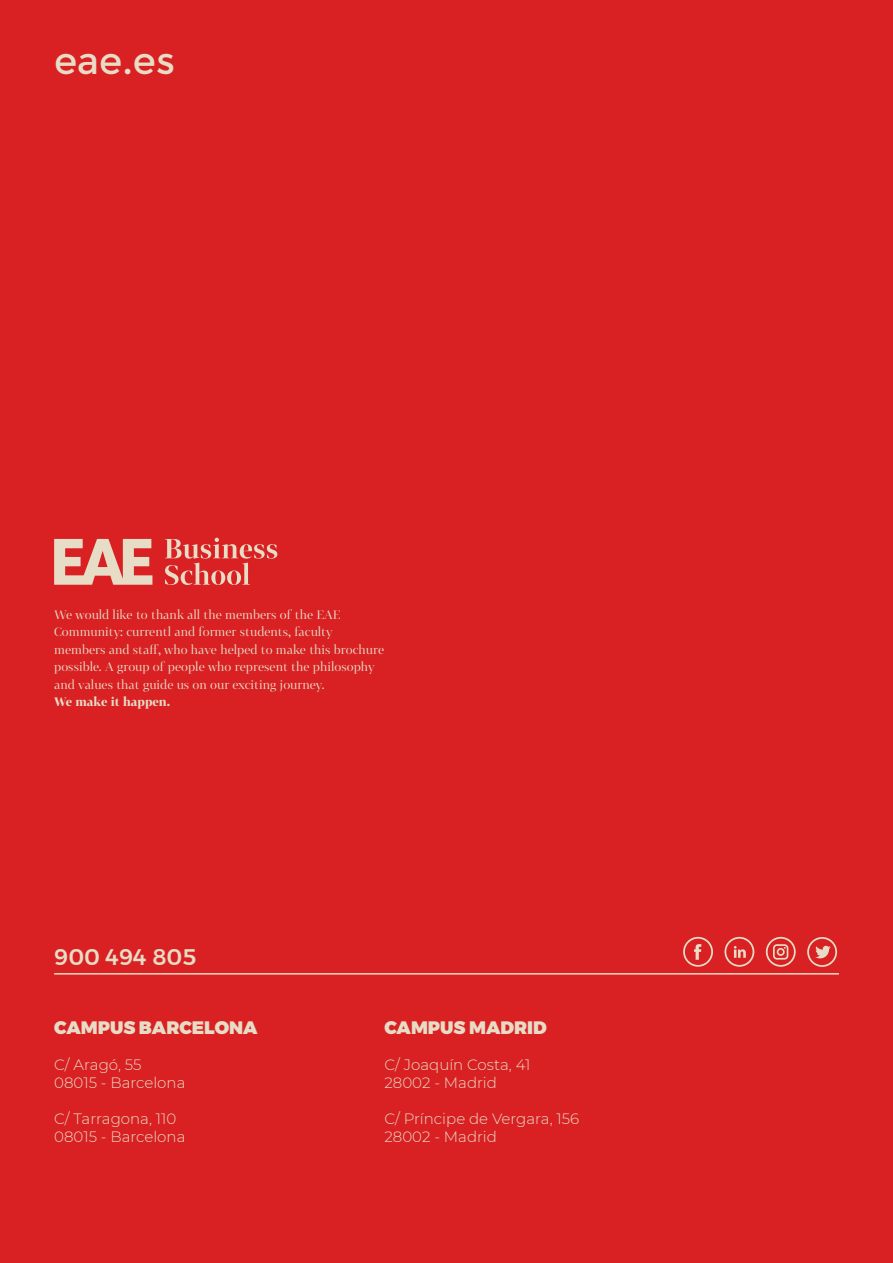
<style>
.page{position:relative;width:893px;height:1263px;background:#d92023}
.page>*{position:absolute;margin:0;border:0;box-sizing:border-box;transform-origin:0 0}
.t1{font:37.5px "Montserrat";color:#e7dcc6}
.t2{font:500 22.5px "Montserrat";color:#e7dcc6}
.t3{font:900 18px "Montserrat";color:#e7dcc6}
.t4{font:300 15px/18px "Montserrat";color:#e7dcc6}
.t5{font:12px/17.4px "Tabac G1";color:#e7dcc6}
.t6{font:700 12px "Tabac G1";color:#e7dcc6}
</style>
<div class="page">
<hr style="left:54px;top:973px;width:785px;height:1px;background:#e7dcc6">
<svg style="left:165px;top:538px;width:112px;height:47px"></svg>
<svg style="left:54px;top:539px;width:98px;height:46px"></svg>
<svg style="left:683px;top:937px;width:30px;height:30px"></svg>
<svg style="left:807px;top:937px;width:30px;height:30px"></svg>
<svg style="left:766px;top:937px;width:30px;height:30px"></svg>
<svg style="left:724px;top:937px;width:30px;height:30px"></svg>
<h1 class="t1" style="left:54px;top:39px;width:123px">eae.es</h1>
<p class="t5" style="left:54px;top:606px;width:331px">We would like to thank all the members of the EAE Community: currentl and former students, faculty members and staff, who have helped to make this brochure possible. A group of people who represent the philosophy and values that guide us on our exciting journey.</p>
<p class="t6" style="left:54px;top:694px;width:117px">We make it happen.</p>
<h2 class="t2" style="left:54px;top:940px;width:144px">900 494 805</h2>
<h3 class="t3" style="left:54px;top:1013px;width:205px">CAMPUS BARCELONA</h3>
<p class="t4" style="left:54px;top:1056px;width:133px">C/ Aragó, 55<br>08015 - Barcelona</p>
<p class="t4" style="left:54px;top:1110px;width:133px">C/ Tarragona, 110<br>08015 - Barcelona</p>
<h3 class="t3" style="left:384px;top:1013px;width:164px">CAMPUS MADRID</h3>
<p class="t4" style="left:384px;top:1056px;width:147px">C/ Joaquín Costa, 41<br>28002 - Madrid</p>
<p class="t4" style="left:384px;top:1110px;width:196px">C/ Príncipe de Vergara, 156<br>28002 - Madrid</p>
</div>
